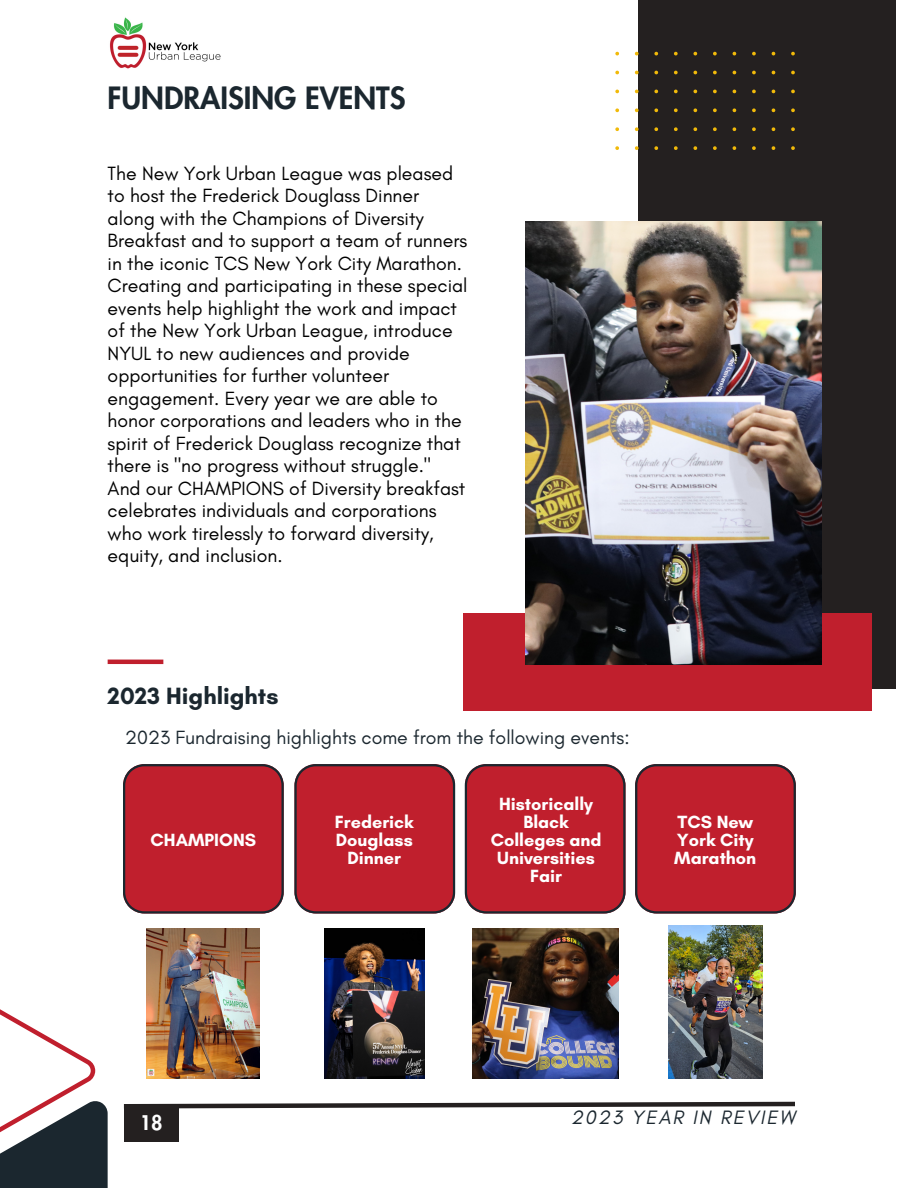
<style>
.page{position:relative;width:918px;height:1188px;background:#fff}
.page>*{position:absolute;margin:0;border:0;box-sizing:border-box;transform-origin:0 0}
.t1{font:800 30px "Futura LT Pro";color:#1b272f}
.t2{font:700 24px "Glacial Indifference";color:#1b272f}
.t3{font:italic 19.8px "Glacial Indifference";letter-spacing:.1em;color:#1b272f}
.t4{font:800 19.8px "Futura LT Pro";color:#fff}
.t5{font:19.5px/22.5px "Glacial Indifference";color:#000}
.t6{font:19.5px "Glacial Indifference";color:#1b272f}
.t7{font:700 18px/18px "Glacial Indifference";color:#fff;text-align:center}
</style>
<div class="page">
<svg style="left:123px;top:1101px;width:672px;height:8px"></svg>
<div style="left:124px;top:1105px;width:55px;height:36px;background:#242020"></div>
<div style="left:0;top:1101px;width:108px;height:87px;background:#1b272f"></div>
<svg style="left:0;top:1009px;width:95px;height:137px"></svg>
<div style="left:638px;top:0;width:258px;height:689px;background:#242020"></div>
<div style="left:464px;top:613px;width:408px;height:97px;background:#c01f2d"></div>
<svg style="left:615px;top:52px;width:180px;height:98px"></svg>
<hr style="left:108px;top:660px;width:55px;height:4px;background:#c01f2d">
<img style="left:526px;top:222px;width:296px;height:442px">
<img style="left:110px;top:17px;width:111px;height:52px">
<svg style="left:123px;top:764px;width:161px;height:150px;background:#b82331"></svg>
<svg style="left:294px;top:764px;width:161px;height:150px;background:#b82331"></svg>
<svg style="left:465px;top:764px;width:161px;height:150px;background:#b82331"></svg>
<svg style="left:635px;top:764px;width:161px;height:150px;background:#b82331"></svg>
<img style="left:147px;top:928px;width:112px;height:151px">
<img style="left:324px;top:928px;width:100px;height:151px">
<img style="left:472px;top:928px;width:146px;height:151px">
<img style="left:668px;top:926px;width:95px;height:153px">
<h5 class="t1" style="left:108px;top:84px;width:299px">FUNDRAISING EVENTS</h5>
<h5 class="t5" style="left:108px;top:162px;width:361px">The New York Urban League was pleased to host the Frederick Douglass Dinner along with the Champions of Diversity Breakfast and to support a team of runners in the iconic TCS New York City Marathon.<br>Creating and participating in these special events help highlight the work and impact of the New York Urban League, introduce NYUL to new audiences and provide opportunities for further volunteer engagement. Every year we are able to honor corporations and leaders who in the spirit of Frederick Douglass recognize that there is "no progress without struggle." And our CHAMPIONS of Diversity breakfast celebrates individuals and corporations who work tirelessly to forward diversity, equity, and inclusion.</h5>
<p class="t2" style="left:108px;top:681px;width:172px">2023 Highlights</p>
<p class="t6" style="left:125px;top:725px;width:506px">2023 Fundraising highlights come from the following events:</p>
<h3 class="t7" style="left:151px;top:831px;width:107px">CHAMPIONS</h3>
<p class="t7" style="left:335px;top:813px;width:80px">Frederick<br>Douglass<br>Dinner</p>
<p class="t7" style="left:491px;top:795px;width:112px">Historically<br>Black<br>Colleges and<br>Universities<br>Fair</p>
<h2 class="t7" style="left:674px;top:813px;width:84px;text-align:left">TCS New<br>York City<br>Marathon</h2>
<h5 class="t4" style="left:140px;top:1113px;width:24px">18</h5>
<p class="t3" style="left:571px;top:1106px;width:226px">2023 YEAR IN REVIEW</p>
</div>
